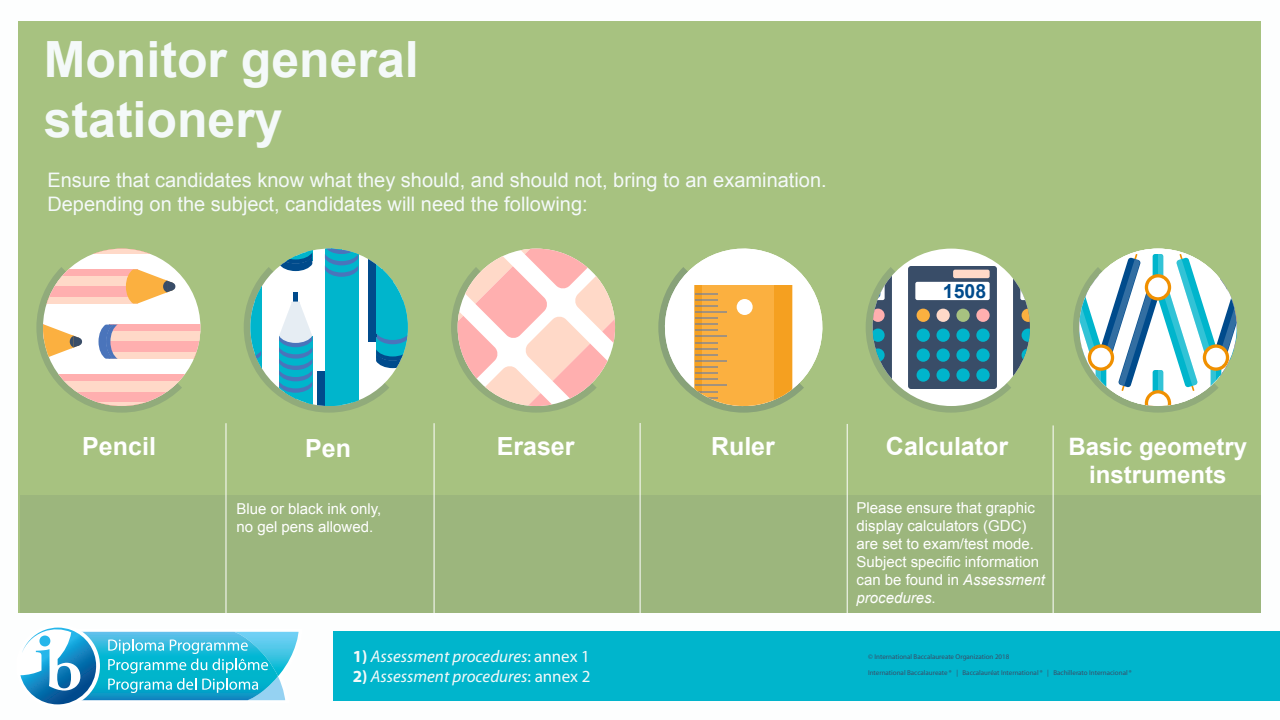
<style>
.page{position:relative;width:1280px;height:720px;background:#fff}
.page>*{position:absolute;margin:0;border:0;box-sizing:border-box;transform-origin:0 0}
.t1{font:700 50px/60px "Arial";color:#f4f9f9}
.t2{font:700 25px "Arial";color:#fff}
.t3{font:700 24px/28.8px "Arial";color:#fff;text-align:center}
.t4{font:20px/24px "Arial";color:#f4f9f9}
.t5{font:700 19.5px "Arial";color:#004b8c}
.t6{font:italic 17px "Myriad Pro";color:#f4f9f9}
.t7{font:15px/18px "Arial";color:#fff}
.t8{font:7px "Myriad Pro Regular 13";color:#394d68}
.s1{font-style:italic}
.s2{font-weight:700;font-style:normal}
.s3{font-family:"Myriad Pro Regular 13";font-style:normal}
</style>
<div class="page">
<div style="left:18px;top:21px;width:1243px;height:592px;background:#a7c280"></div>
<div style="left:20px;top:495px;width:1241px;height:118px;background:#9cb67d"></div>
<svg style="left:36px;top:248px;width:165px;height:165px"></svg>
<svg style="left:36px;top:375px;width:165px;height:6px"></svg>
<svg style="left:36px;top:381px;width:165px;height:11px;fill:#ffd9c8"></svg>
<svg style="left:36px;top:392px;width:165px;height:11px"></svg>
<svg style="left:36px;top:403px;width:165px;height:6px"></svg>
<hr style="left:225px;top:423px;width:1px;height:200px;background:#fff">
<hr style="left:434px;top:423px;width:1px;height:198px;background:#fff">
<hr style="left:640px;top:423px;width:1px;height:198px;background:#fff">
<hr style="left:847px;top:424px;width:1px;height:197px;background:#fff">
<hr style="left:1053px;top:425px;width:1px;height:188px;background:#fff">
<div style="left:333px;top:631px;width:947px;height:70px;background:#00b5cc"></div>
<hr style="left:0;top:522px;width:1280px;height:1px;background:#fff">
<svg style="left:244px;top:248px;width:164px;height:165px"></svg>
<svg style="left:451px;top:248px;width:164px;height:165px"></svg>
<svg style="left:866px;top:248px;width:164px;height:165px"></svg>
<svg style="left:1022px;top:309px;width:13px;height:13px"></svg>
<svg style="left:1022px;top:329px;width:13px;height:13px"></svg>
<svg style="left:1022px;top:348px;width:13px;height:14px"></svg>
<div style="left:1022px;top:368px;width:13px;height:14px;background:#a7c280;border-radius:50%"></div>
<svg style="left:658px;top:248px;width:165px;height:165px"></svg>
<div style="left:737px;top:299px;width:16px;height:16px;background:#fff;border-radius:50%"></div>
<svg style="left:1073px;top:248px;width:164px;height:165px"></svg>
<svg style="left:1088px;top:344px;width:26px;height:27px"></svg>
<div style="left:1091px;top:348px;width:20px;height:19px;background:#fff;border-radius:50%"></div>
<svg style="left:20px;top:627px;width:279px;height:78px"></svg>
<h1 class="t1" style="left:44px;top:31px;width:377px">Monitor general stationery</h1>
<h3 class="t4" style="left:47px;top:168px;width:781px">Ensure that candidates know what they should, and should not, bring to an examination.<br>Depending on the subject, candidates will need the following:</h3>
<h3 class="t5" style="left:943px;top:278px;width:45px">1508</h3>
<h2 class="t2" style="left:82px;top:430px;width:75px">Pencil</h2>
<h2 class="t2" style="left:497px;top:430px;width:79px">Eraser</h2>
<h2 class="t2" style="left:711px;top:430px;width:65px">Ruler</h2>
<h2 class="t2" style="left:886px;top:430px;width:124px">Calculator</h2>
<h3 class="t3" style="left:1069px;top:432px;width:180px">Basic geometry instruments</h3>
<h2 class="t2" style="left:305px;top:431px;width:47px">Pen</h2>
<p class="t7" style="left:237px;top:500px;width:146px">Blue or black ink only, no gel pens allowed.</p>
<p class="t7" style="left:857px;top:499px;width:190px">Please ensure that graphic display calculators (GDC) are set to exam/test mode.<br>Subject specific information can be found in <span class="s1">Assessment procedures</span>.</p>
<p class="t6" style="left:353px;top:645px;width:239px"><span class="s2">1)</span> Assessment procedures<span class="s3">: annex 1</span></p>
<p class="t6" style="left:353px;top:666px;width:239px"><span class="s2">2)</span> Assessment procedures<span class="s3">: annex 2</span></p>
<p class="t8" style="left:868px;top:653px;width:143px">© International Baccalaureate Organization 2018</p>
<p class="t8" style="left:868px;top:669px;width:265px">International Baccalaureate ® | Baccalauréat International ® | Bachillerato Internacional ®</p>
</div>
